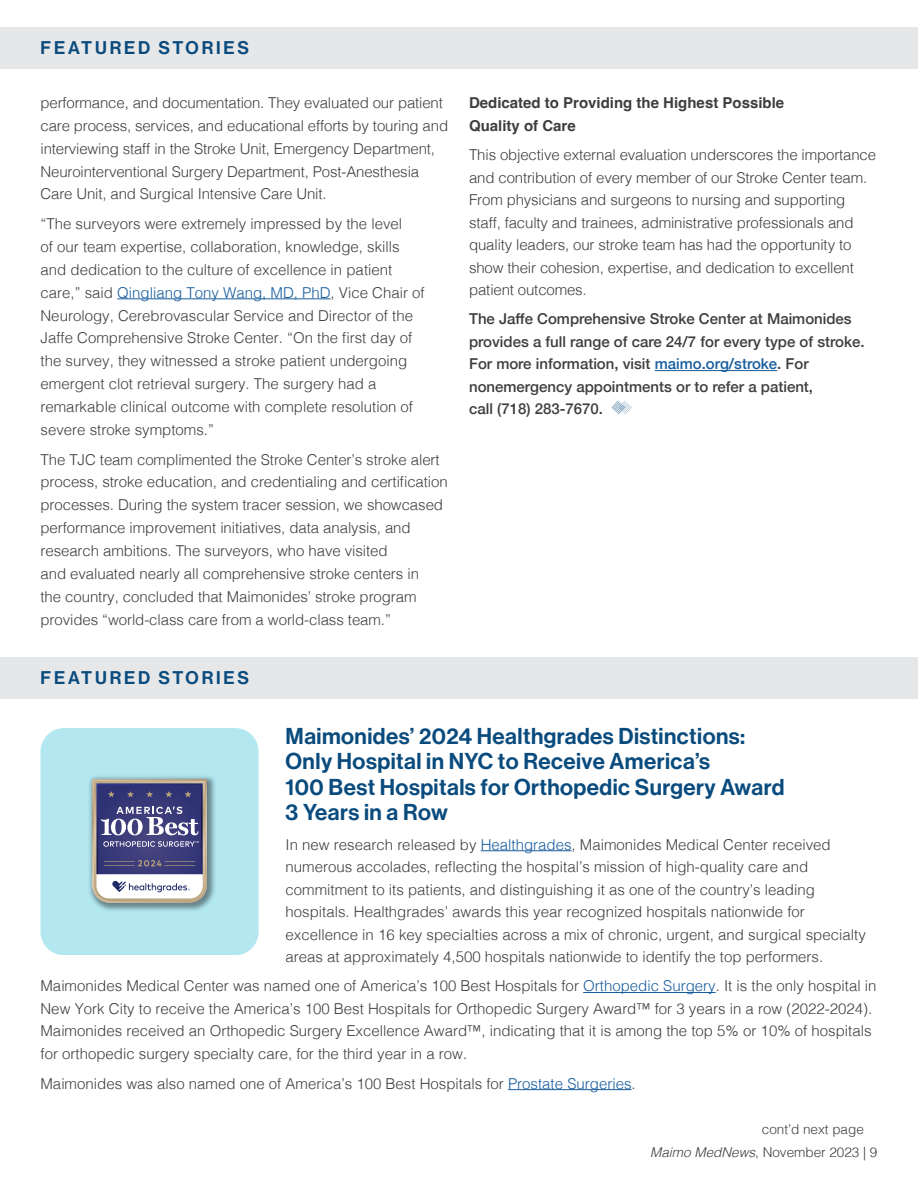
<style>
.page{position:relative;width:918px;height:1188px;background:#fff}
.page>*{position:absolute;margin:0;border:0;box-sizing:border-box;transform-origin:0 0}
.Body_1{font:22.5px/25.5px "N Haas Grotesk DS Pro 65 Md";letter-spacing:.02em;color:#0a4b7e}
.t1{font:18px "N Haas Grotesk DS Pro 65 Md";letter-spacing:.155em;color:#0a4b7e}
.Body_1-2{font:300 15px/22.8px "Helvetica";color:#3e3e3f}
.Body_1-3{font:500 15px/22.5px "Helvetica Neue";color:#3e3e3f}
.Body_1-4{font:700 15px/22.5px "Helvetica";color:#3e3e3f}
.Bullet{font:300 13.5px "Helvetica";color:#3e3e3f}
.s1{color:#175d9e}
.s2{font-style:italic}
</style>
<div class="page">
<hr style="left:117px;top:298px;width:214px;height:1px;background:#175d9e">
<hr style="left:655px;top:370px;width:122px;height:1px;background:#175d9e">
<svg style="left:611px;top:400px;width:21px;height:14px"></svg>
<div style="left:0;top:27px;width:918px;height:41px;background:#e6e7e9"></div>
<hr style="left:481px;top:850px;width:91px;height:1px;background:#175d9e">
<hr style="left:583px;top:992px;width:133px;height:1px;background:#175d9e">
<hr style="left:508px;top:1089px;width:124px;height:1px;background:#175d9e">
<div style="left:0;top:657px;width:918px;height:41px;background:#e6e7e9"></div>
<div style="left:40px;top:728px;width:219px;height:227px;background:#b3e8f0"></div>
<div style="left:88px;top:775px;width:129px;height:137px;background:#231f20;opacity:.49"></div>
<svg style="left:92px;top:779px;width:115px;height:124px;background:#7b7a9b"></svg>
<p class="t1" style="left:41px;top:38px;width:210px">FEATURED STORIES</p>
<p class="Body_1-2" style="left:40px;top:90px;width:409px">performance, and documentation. They evaluated our patient care process, services, and educational efforts by touring and interviewing staff in the Stroke Unit, Emergency Department, Neurointerventional Surgery Department, Post-Anesthesia Care Unit, and Surgical Intensive Care Unit.</p>
<p class="Body_1-2" style="left:40px;top:211px;width:386px">“The surveyors were extremely impressed by the level<br>of our team expertise, collaboration, knowledge, skills and dedication to the culture of excellence in patient care,” said <span class="s1">Qingliang Tony Wang, MD, PhD</span>, Vice Chair of Neurology, Cerebrovascular Service and Director of the Jaffe Comprehensive Stroke Center. “On the first day of the survey, they witnessed a stroke patient undergoing emergent clot retrieval surgery. The surgery had a remarkable clinical outcome with complete resolution of severe stroke symptoms.”</p>
<p class="Body_1-2" style="left:40px;top:447px;width:409px">The TJC team complimented the Stroke Center’s stroke alert process, stroke education, and credentialing and certification processes. During the system tracer session, we showcased performance improvement initiatives, data analysis, and research ambitions. The surveyors, who have visited<br>and evaluated nearly all comprehensive stroke centers in<br>the country, concluded that Maimonides’ stroke program provides “world-class care from a world-class team.”</p>
<p class="t1" style="left:41px;top:668px;width:210px">FEATURED STORIES</p>
<p class="Body_1-4" style="left:469px;top:94px;width:317px">Dedicated to Providing the Highest Possible<br>Quality of Care</p>
<p class="Body_1-2" style="left:469px;top:143px;width:409px">This objective external evaluation underscores the importance and contribution of every member of our Stroke Center team.<br>From physicians and surgeons to nursing and supporting staff, faculty and trainees, administrative professionals and quality leaders, our stroke team has had the opportunity to show their cohesion, expertise, and dedication to excellent patient outcomes.</p>
<p class="Body_1-3" style="left:469px;top:307px;width:397px">The Jaffe Comprehensive Stroke Center at Maimonides provides a full range of care 24/7 for every type of stroke.<br>For more information, visit <span class="s1">maimo.org/stroke</span>. For nonemergency appointments or to refer a patient,<br>call (718) 283-7670.</p>
<p class="Body_1" style="left:286px;top:724px;width:500px">Maimonides’ 2024 Healthgrades Distinctions:<br>Only Hospital in NYC to Receive America’s<br>100 Best Hospitals for Orthopedic Surgery Award 3 Years in a Row</p>
<p class="Body_1-2" style="left:286px;top:832px;width:582px">In new research released by <span class="s1">Healthgrades</span>, Maimonides Medical Center received numerous accolades, reflecting the hospital’s mission of high-quality care and commitment to its patients, and distinguishing it as one of the country’s leading hospitals. Healthgrades’ awards this year recognized hospitals nationwide for excellence in 16 key specialties across a mix of chronic, urgent, and surgical specialty areas at approximately 4,500 hospitals nationwide to identify the top performers.</p>
<p class="Body_1-2" style="left:40px;top:974px;width:838px">Maimonides Medical Center was named one of America’s 100 Best Hospitals for <span class="s1">Orthopedic Surgery</span>. It is the only hospital in New York City to receive the America’s 100 Best Hospitals for Orthopedic Surgery Award™ for 3 years in a row (2022-2024).<br>Maimonides received an Orthopedic Surgery Excellence Award™, indicating that it is among the top 5% or 10% of hospitals for orthopedic surgery specialty care, for the third year in a row.</p>
<p class="Body_1-2" style="left:40px;top:1071px;width:597px">Maimonides was also named one of America’s 100 Best Hospitals for <span class="s1">Prostate Surgeries</span>.</p>
<p class="Bullet" style="left:762px;top:1118px;width:104px">cont’d next page</p>
<p class="Bullet" style="left:650px;top:1141px;width:229px"><span class="s2">Maimo MedNews</span>, November 2023 | 9</p>
</div>
